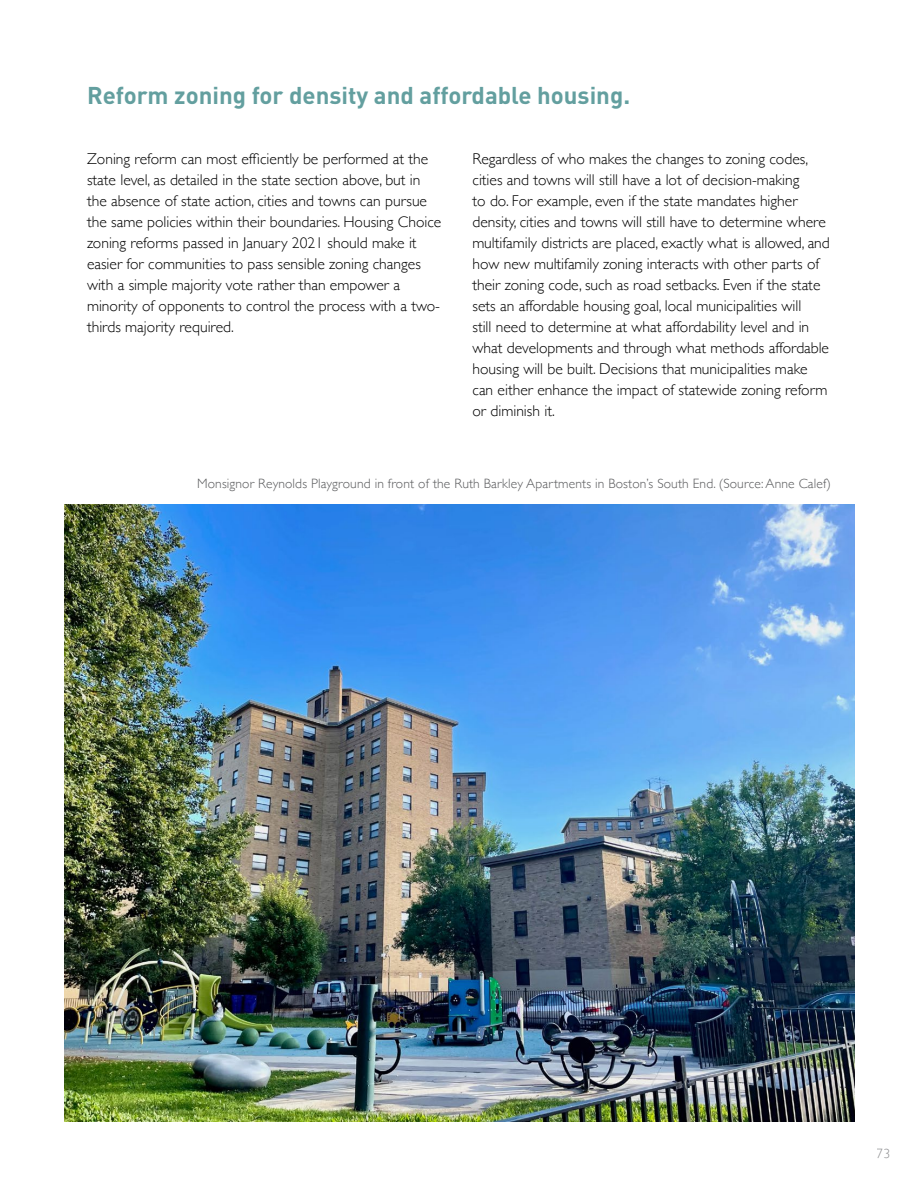
<style>
.page{position:relative;width:918px;height:1188px;background:#fff}
.page>*{position:absolute;margin:0;border:0;box-sizing:border-box;transform-origin:0 0}
.Small_header{font:700 24px "DIN";color:#639f9f}
.t1{font:300 15.6px/21px "Gill Sans";color:#000}
.Caption_Main{font:300 13.5px "Gill Sans";letter-spacing:.01em;color:#58595b}
.t2{font:300 13.5px "Gill Sans";color:#6d6e71}
</style>
<div class="page">
<img style="left:64px;top:504px;width:790px;height:618px">
<p class="Small_header" style="left:87px;top:80px;width:545px">Reform zoning for density and affordable housing.</p>
<p class="t1" style="left:87px;top:148px;width:356px">Zoning reform can most efficiently be performed at the state level, as detailed in the state section above, but in the absence of state action, cities and towns can pursue the same policies within their boundaries. Housing Choice zoning reforms passed in January 2021 should make it easier for communities to pass sensible zoning changes with a simple majority vote rather than empower a minority of opponents to control the process with a two&shy;thirds majority required.</p>
<p class="t1" style="left:472px;top:148px;width:359px">Regardless of who makes the changes to zoning codes, cities and towns will still have a lot of decision-making<br>to do. For example, even if the state mandates higher density, cities and towns will still have to determine where multifamily districts are placed, exactly what is allowed, and how new multifamily zoning interacts with other parts of their zoning code, such as road setbacks. Even if the state sets an affordable housing goal, local municipalities will<br>still need to determine at what affordability level and in what developments and through what methods affordable housing will be built. Decisions that municipalities make can either enhance the impact of statewide zoning reform or diminish it.</p>
<p class="Caption_Main" style="left:197px;top:473px;width:635px">Monsignor Reynolds Playground in front of the Ruth Barkley Apartments in Boston’s South End. (Source: Anne Calef)</p>
<p class="t2" style="left:877px;top:1143px;width:15px">73</p>
</div>
